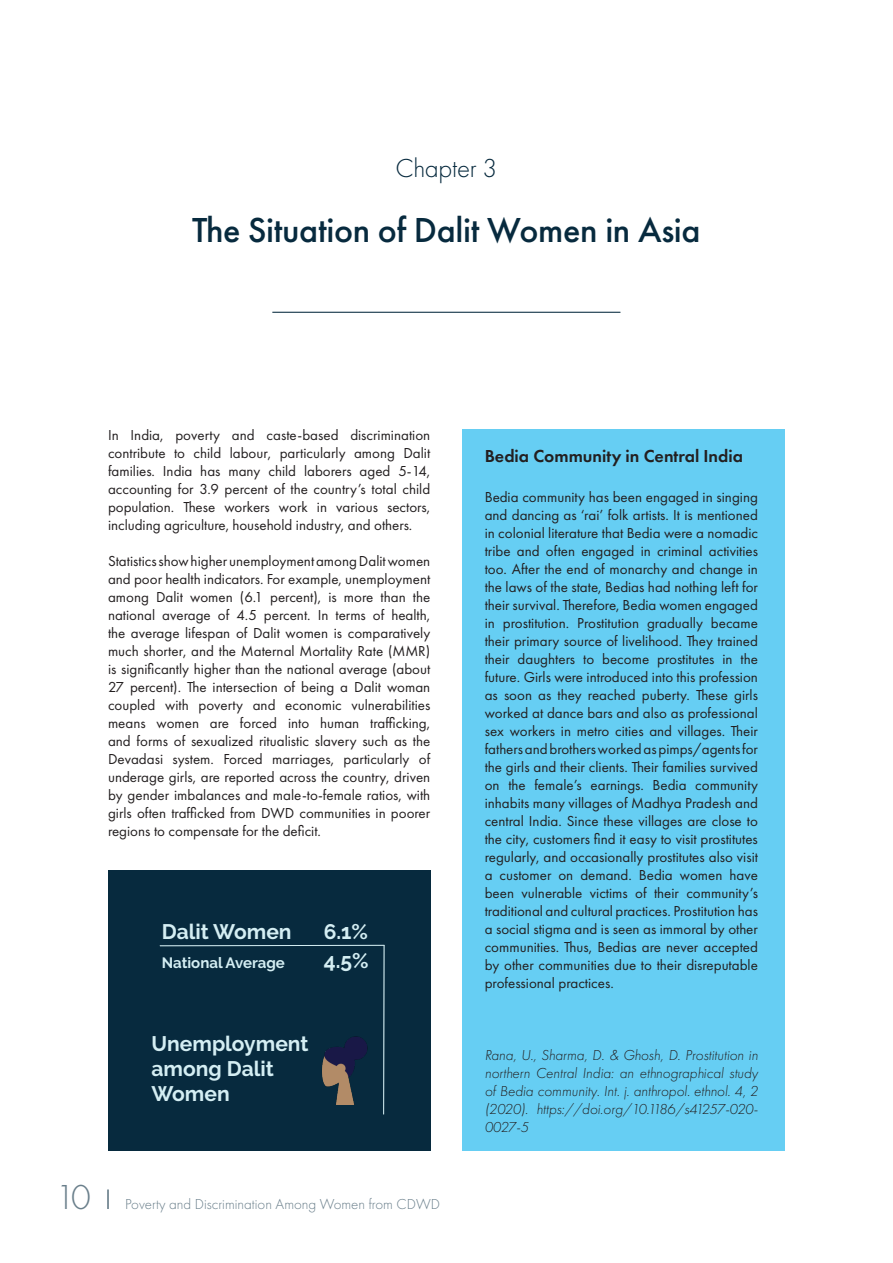
<style>
.page{position:relative;width:893px;height:1263px;background:#fff}
.page>*{position:absolute;margin:0;border:0;box-sizing:border-box;transform-origin:0 0}
.t1{font:500 36px "Futura PT";letter-spacing:-.01em;color:#072a3e}
.t2{font:300 36px "Futura PT";color:#6a7f8b}
.t3{font:300 27px "Futura PT";letter-spacing:-.01em;color:#072a3e}
.t4{font:700 21px/25.2px "Raleway";color:#d4eef3}
.t5{font:600 18px "Futura PT";color:#231f20}
.t6{font:15px/18px "Futura PT";color:#231f20;text-align:justify}
.t7{font:italic 300 15px/18px "Futura PT";color:#231f20;text-align:justify}
.t8{font:300 15px "Futura PT";color:#6a7f8b}
.t9{font:700 15px "Raleway";color:#d4eef3}
</style>
<div class="page">
<svg style="left:108px;top:1189px;width:1px;height:20px"></svg>
<hr style="left:272px;top:312px;width:348px;height:1px;background:#072a3e">
<div style="left:463px;top:429px;width:322px;height:722px;background:#66cef3"></div>
<div style="left:108px;top:870px;width:322px;height:281px;background:#072a3e"></div>
<svg style="left:159px;top:945px;width:226px;height:169px"></svg>
<hr style="left:383px;top:945px;width:1px;height:169px;background:#d4eef3">
<p class="t3" style="left:396px;top:152px;width:103px">Chapter 3</p>
<p class="t1" style="left:192px;top:208px;width:510px">The Situation of Dalit Women in Asia</p>
<p class="t6" style="left:108px;top:426px;width:324px">In India, poverty and caste-based discrimination contribute to child labour, particularly among Dalit families. India has many child laborers aged 5-14, accounting for 3.9 percent of the country’s total child population. These workers work in various sectors, including agriculture, household industry, and others.</p>
<p class="t6" style="left:108px;top:552px;width:324px">Statistics show higher unemployment among Dalit women and poor health indicators. For example, unemployment among Dalit women (6.1 percent), is more than the national average of 4.5 percent. In terms of health, the average lifespan of Dalit women is comparatively much shorter, and the Maternal Mortality Rate (MMR) is significantly higher than the national average (about 27 percent). The intersection of being a Dalit woman coupled with poverty and economic vulnerabilities means women are forced into human trafficking, and forms of sexualized ritualistic slavery such as the Devadasi system. Forced marriages, particularly of underage girls, are reported across the country, driven by gender imbalances and male-to-female ratios, with girls often trafficked from DWD communities in poorer regions to compensate for the deficit.</p>
<p class="t4" style="left:162px;top:919px;width:131px">Dalit Women</p>
<p class="t4" style="left:324px;top:919px;width:46px">6.1%</p>
<p class="t9" style="left:162px;top:954px;width:124px">National Average</p>
<p class="t4" style="left:324px;top:948px;width:46px">4.5%</p>
<p class="t4" style="left:151px;top:1031px;width:159px">Unemployment among Dalit<br>Women</p>
<h1 class="t2" style="left:55px;top:1177px;width:37px">10</h1>
<p class="t8" style="left:125px;top:1195px;width:316px">Poverty and Discrimination Among Women from CDWD</p>
<p class="t5" style="left:485px;top:445px;width:260px">Bedia Community in Central India</p>
<p class="t6" style="left:485px;top:488px;width:275px">Bedia community has been engaged in singing and dancing as ‘rai’ folk artists. It is mentioned in colonial literature that Bedia were a nomadic tribe and often engaged in criminal activities too. After the end of monarchy and change in the laws of the state, Bedias had nothing left for their survival. Therefore, Bedia women engaged in prostitution. Prostitution gradually became their primary source of livelihood. They trained their daughters to become prostitutes in the future. Girls were introduced into this profession as soon as they reached puberty. These girls worked at dance bars and also as professional sex workers in metro cities and villages. Their fathers and brothers worked as pimps/agents for the girls and their clients. Their families survived on the female’s earnings. Bedia community inhabits many villages of Madhya Pradesh and central India. Since these villages are close to the city, customers find it easy to visit prostitutes regularly, and occasionally prostitutes also visit a customer on demand. Bedia women have been vulnerable victims of their community’s traditional and cultural practices. Prostitution has a social stigma and is seen as immoral by other communities. Thus, Bedias are never accepted by other communities due to their disreputable professional practices.</p>
<p class="t7" style="left:485px;top:1046px;width:275px">Rana, U., Sharma, D. &amp; Ghosh, D. Prostitution in northern Central India: an ethnographical study of Bedia community. Int. j. anthropol. ethnol. 4, 2 (2020). https://doi.org/10.1186/s41257-020- 0027-5</p>
</div>
